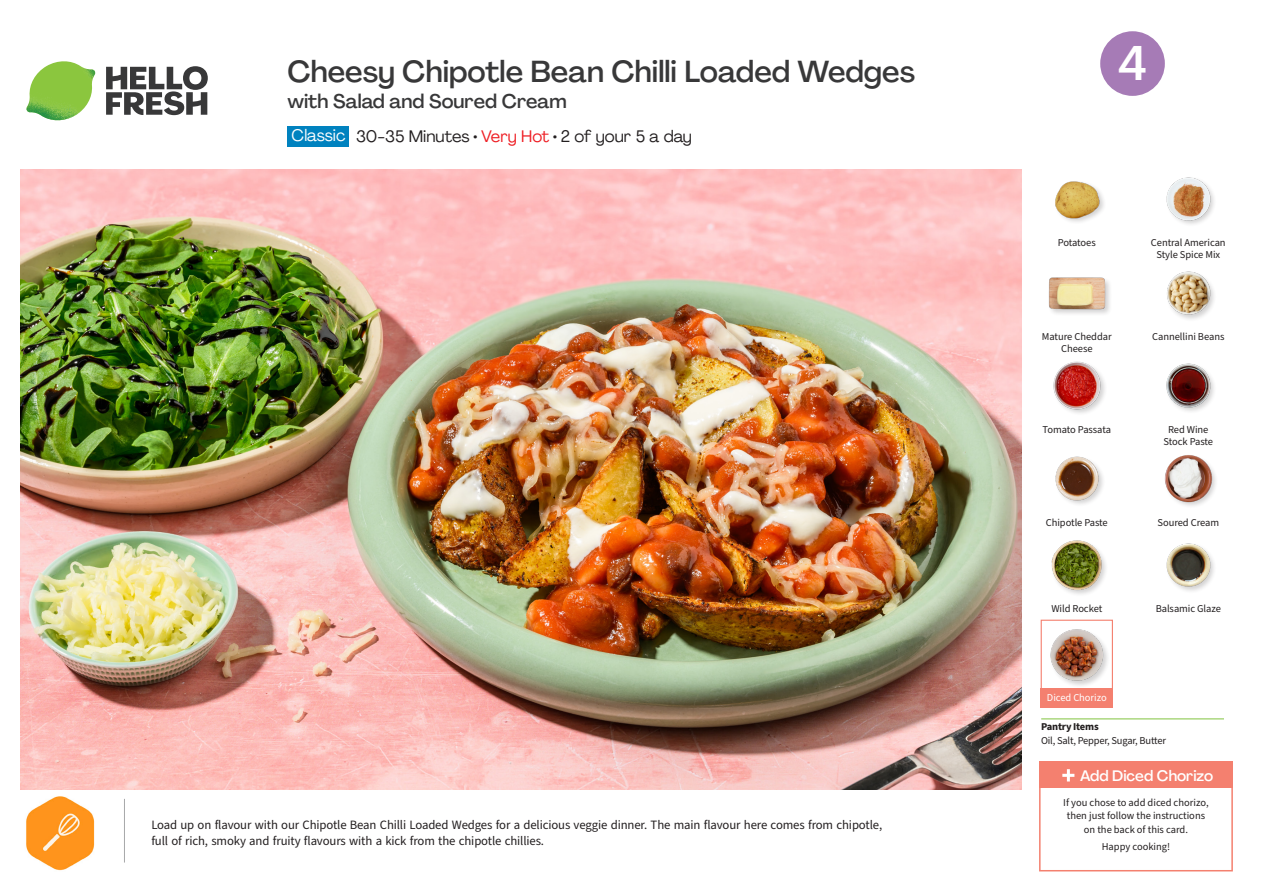
<style>
.page{position:relative;width:1263px;height:893px;background:#fff}
.page>*{position:absolute;margin:0;border:0;box-sizing:border-box;transform-origin:0 0}
._24_Recipe_Nr_Bag{font:500 48px "Agrandir";color:#fff}
._15_Titel_UK{font:500 30px "Agrandir";color:#383839}
._15_Titel_UK-2{font:500 19.5px "Agrandir";color:#383839}
._02_Box_Type{font:16.5px "Agrandir";color:#231f20}
._02_Box_Type-2{font:16.5px "Agrandir";color:#fff}
._16_StepsText{font:500 15px "Agrandir";color:#fff}
._24_Recipe_Nr_Bag-2{font:12.75px/16.4px "Source Sans Pro";letter-spacing:-.01em;color:#231f20}
._18_FRONT_ingredients_UK{font:10.5px/12px "Source Sans Pro";letter-spacing:-.005em;color:#231f20;text-align:center}
._15_Titel_Steps{font:10.5px/13.5px "Source Sans Pro";color:#231f20;text-align:center}
._14_Allergene_Text_7pt{font:10.5px "Source Sans Pro";letter-spacing:-.02em;color:#231f20}
._00_Basic{font:10.5px "Source Sans Pro";color:#231f20}
._18_FRONT_ingredients_UK-2{font:10.5px "Source Sans Pro";letter-spacing:-.005em;color:#fff}
._14_Allergene_Text_7pt-2{font:700 10.5px "Source Sans Pro";letter-spacing:-.02em;color:#231f20}
.s1{color:#ee1d23}
</style>
<div class="page">
<svg style="left:106px;top:66px;width:102px;height:49px"></svg>
<img style="left:26px;top:61px;width:69px;height:59px">
<img style="left:21px;top:170px;width:1000px;height:619px">
<hr style="left:1041px;top:718px;width:183px;height:1px;background:#81c340">
<div style="left:287px;top:126px;width:62px;height:20px;background:#0082bf"></div>
<div style="left:1039px;top:761px;width:194px;height:110px;border:2px solid #f4806f"></div>
<div style="left:1039px;top:761px;width:193px;height:27px;background:#f4806f"></div>
<svg style="left:1062px;top:769px;width:12px;height:12px"></svg>
<div style="left:1041px;top:620px;width:72px;height:72px;border:1px solid #f4806f"></div>
<div style="left:1041px;top:689px;width:72px;height:19px;background:#f4806f"></div>
<div style="left:1049px;top:628px;width:61px;height:60px;background:#231f20;opacity:.2"></div>
<img style="left:1049px;top:628px;width:56px;height:56px">
<hr style="left:124px;top:799px;width:1px;height:63px;background:#a7a8a9">
<img style="left:26px;top:796px;width:69px;height:75px">
<div style="left:1050px;top:539px;width:58px;height:57px;background:#231f20;opacity:.2"></div>
<img style="left:1050px;top:539px;width:54px;height:53px">
<img style="left:1166px;top:543px;width:48px;height:48px">
<img style="left:1053px;top:361px;width:52px;height:52px">
<img style="left:1055px;top:456px;width:48px;height:48px">
<img style="left:1164px;top:455px;width:52px;height:51px">
<img style="left:1166px;top:363px;width:48px;height:48px">
<img style="left:1055px;top:181px;width:49px;height:41px">
<div style="left:1048px;top:276px;width:64px;height:40px;background:#231f20;opacity:.2"></div>
<img style="left:1048px;top:276px;width:57px;height:40px">
<img style="left:1167px;top:271px;width:47px;height:48px">
<img style="left:1166px;top:177px;width:48px;height:47px">
<svg style="left:1100px;top:31px;width:65px;height:65px"></svg>
<p class="_15_Titel_UK" style="left:287px;top:53px;width:629px">Cheesy Chipotle Bean Chilli Loaded Wedges</p>
<p class="_15_Titel_UK-2" style="left:287px;top:89px;width:281px">with Salad and Soured Cream</p>
<p class="_02_Box_Type-2" style="left:292px;top:125px;width:55px">Classic</p>
<p class="_02_Box_Type" style="left:356px;top:126px;width:338px">30-35 Minutes • <span class="s1">Very Hot</span> • 2 of your 5 a day</p>
<p class="_24_Recipe_Nr_Bag-2" style="left:151px;top:816px;width:732px">Load up on flavour with our Chipotle Bean Chilli Loaded Wedges for a delicious veggie dinner. The main flavour here comes from chipotle, full of rich, smoky and fruity flavours with a kick from the chipotle chillies.</p>
<p class="_24_Recipe_Nr_Bag" style="left:1118px;top:34px;width:30px">4</p>
<p class="_18_FRONT_ingredients_UK" style="left:1058px;top:237px;width:40px">Potatoes</p>
<p class="_18_FRONT_ingredients_UK" style="left:1151px;top:237px;width:76px">Central American<br>Style Spice Mix</p>
<p class="_18_FRONT_ingredients_UK" style="left:1042px;top:331px;width:71px">Mature Cheddar</p>
<p class="_18_FRONT_ingredients_UK" style="left:1152px;top:331px;width:74px">Cannellini Beans</p>
<p class="_18_FRONT_ingredients_UK" style="left:1061px;top:343px;width:33px">Cheese</p>
<p class="_18_FRONT_ingredients_UK" style="left:1043px;top:424px;width:70px">Tomato Passata</p>
<p class="_18_FRONT_ingredients_UK" style="left:1163px;top:424px;width:51px">Red Wine<br>Stock Paste</p>
<p class="_18_FRONT_ingredients_UK" style="left:1046px;top:517px;width:64px">Chipotle Paste</p>
<p class="_18_FRONT_ingredients_UK" style="left:1157px;top:517px;width:63px">Soured Cream</p>
<p class="_18_FRONT_ingredients_UK" style="left:1051px;top:602px;width:52px">Wild Rocket</p>
<p class="_18_FRONT_ingredients_UK" style="left:1156px;top:602px;width:67px">Balsamic Glaze</p>
<p class="_18_FRONT_ingredients_UK-2" style="left:1047px;top:690px;width:61px">Diced Chorizo</p>
<p class="_14_Allergene_Text_7pt-2" style="left:1041px;top:719px;width:59px">Pantry Items</p>
<p class="_14_Allergene_Text_7pt" style="left:1041px;top:734px;width:126px">Oil, Salt, Pepper, Sugar, Butter</p>
<p class="_16_StepsText" style="left:1080px;top:767px;width:135px">Add Diced Chorizo</p>
<p class="_15_Titel_Steps" style="left:1063px;top:796px;width:147px">If you chose to add diced chorizo, then just follow the instructions on the back of this card.</p>
<p class="_00_Basic" style="left:1102px;top:840px;width:70px">Happy cooking!</p>
</div>
